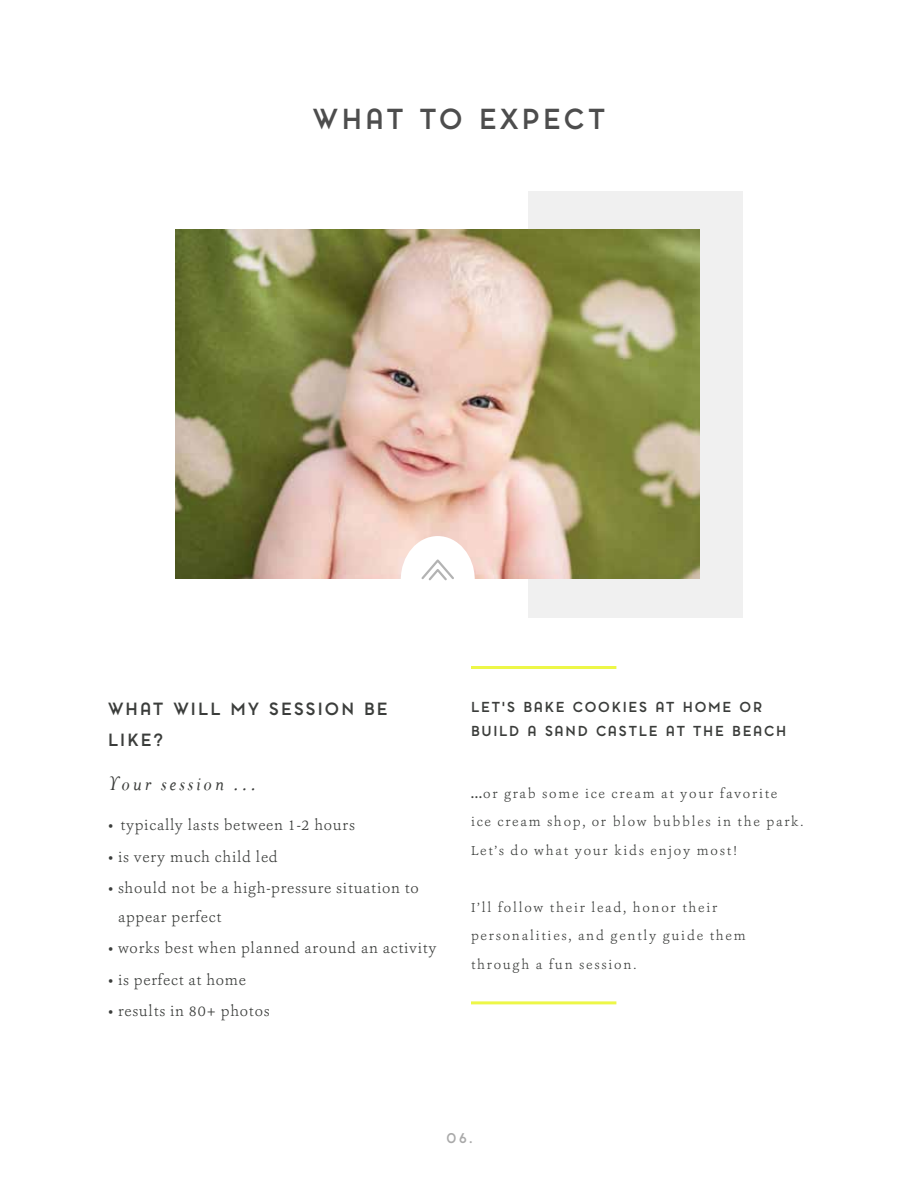
<style>
.page{position:relative;width:918px;height:1188px;background:#fff}
.page>*{position:absolute;margin:0;border:0;box-sizing:border-box;transform-origin:0 0}
.t1{font:700 27px "Pontiac";letter-spacing:.13em;color:#4d4d4d}
.t2{font:italic 22.5px "Mrs Eaves";letter-spacing:.13em;color:#3b3d3b}
.t3{font:700 16.5px/31.5px "Pontiac";letter-spacing:.13em;color:#3b3d3b}
.t4{font:300 15px/28.5px "Ashbury";letter-spacing:.05em;color:#3b3d3b}
.t5{font:300 13.5px/28.5px "Ashbury";letter-spacing:.13em;color:#3b3d3b}
.t6{font:700 13.5px/24px "Pontiac";letter-spacing:.13em;color:#3b3d3b}
.t7{font:700 13.5px "Pontiac";color:#a9a9a9}
.s1{font-family:"Pontiac";font-weight:700}
</style>
<div class="page">
<hr style="left:471px;top:666px;width:145px;height:3px;background:#edf747">
<div style="left:528px;top:191px;width:214px;height:426px;background:#f0f0f0"></div>
<img style="left:176px;top:229px;width:524px;height:350px">
<div style="left:401px;top:536px;width:74px;height:87px;background:#fff;border-radius:50%"></div>
<svg style="left:421px;top:559px;width:33px;height:22px"></svg>
<hr style="left:471px;top:1001px;width:145px;height:3px;background:#edf747">
<h1 class="t1" style="left:313px;top:100px;width:294px">WHAT TO EXPECT</h1>
<p class="t3" style="left:108px;top:692px;width:281px">WHAT WILL MY SESSION BE<br>LIKE?</p>
<h2 class="t2" style="left:108px;top:771px;width:150px">Your session ...</h2>
<p class="t4" style="left:108px;top:811px;width:248px">• typically lasts between 1-2 hours</p>
<p class="t4" style="left:108px;top:842px;width:171px">• is very much child led</p>
<p class="t4" style="left:118px;top:874px;width:302px;text-indent:-10px">• should not be a high-pressure situation to appear perfect</p>
<p class="t4" style="left:108px;top:934px;width:330px">• works best when planned around an activity</p>
<p class="t4" style="left:108px;top:965px;width:140px">• is perfect at home</p>
<p class="t4" style="left:108px;top:997px;width:163px">• results in 80+ photos</p>
<p class="t6" style="left:471px;top:695px;width:317px">LET’S BAKE COOKIES AT HOME OR<br>BUILD A SAND CASTLE AT THE BEACH</p>
<p class="t5" style="left:471px;top:779px;width:334px"><span class="s1">...</span>or grab some ice cream at your favorite<br>ice cream shop, or blow bubbles in the park.<br>Let’s do what your kids enjoy most!</p>
<p class="t5" style="left:471px;top:893px;width:276px">I’ll follow their lead, honor their personalities, and gently guide them through a fun session.</p>
<p class="t7" style="left:447px;top:1128px;width:27px">06.</p>
</div>
